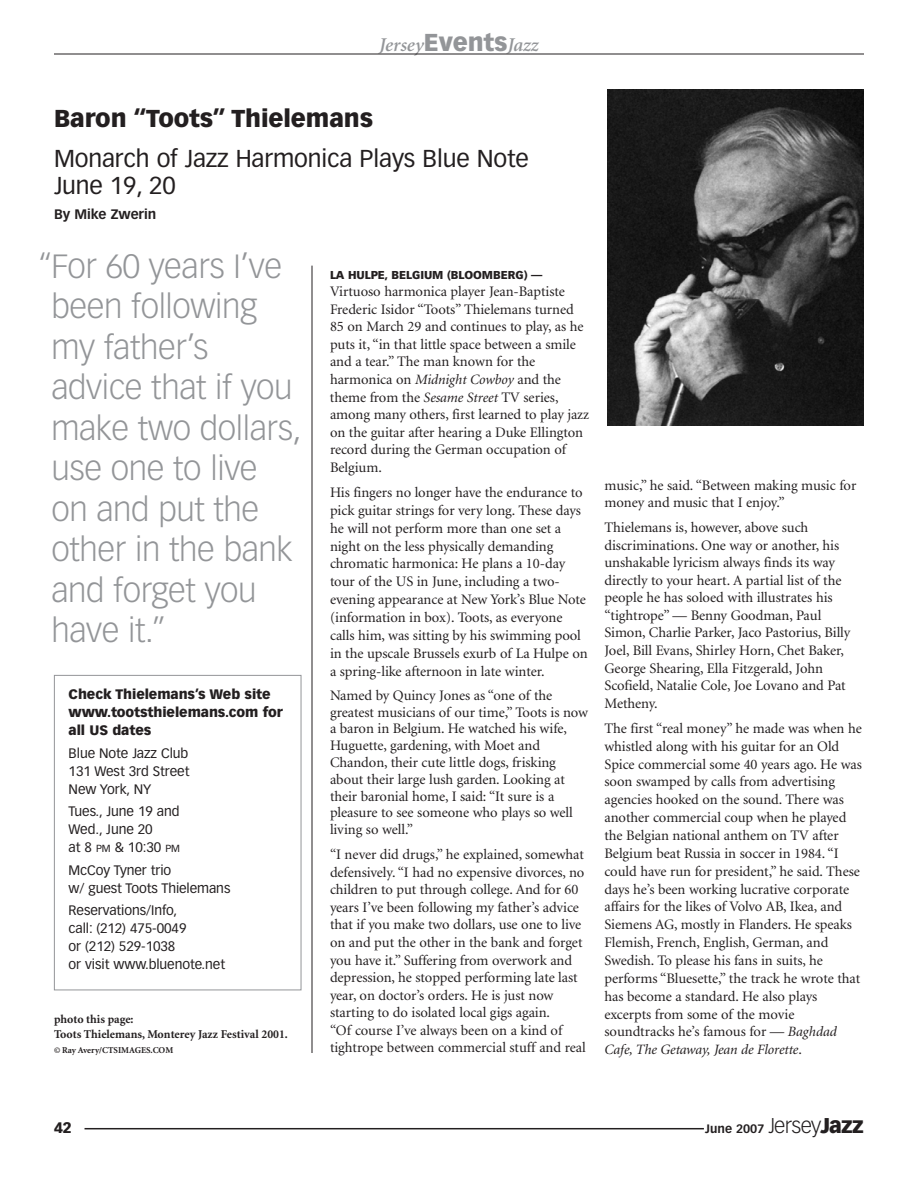
<style>
.page{position:relative;width:918px;height:1188px;background:#fff}
.page>*{position:absolute;margin:0;border:0;box-sizing:border-box;transform-origin:0 0}
.t1{font:300 33px/40.5px "Vectora LH";letter-spacing:-.01em;color:#939598}
.t2{font:24px/27px "Vectora LH";letter-spacing:-.005em;color:#231f20}
.t3{font:900 24px "Vectora LH";letter-spacing:-.005em;color:#231f20}
.t4{font:italic 600 19.5px "Minion";color:#939598}
.t5{font:900 15px "Vectora LH";color:#231f20}
.t6{font:14.55px/17.5px "Minion";letter-spacing:-.005em;color:#231f20}
.t7{font:italic 14.25px "Minion";letter-spacing:-.005em;color:#231f20}
.t8{font:13.5px/18px "Vectora LH";letter-spacing:-.005em;color:#231f20}
.t9{font:900 13.5px/18px "Vectora LH";letter-spacing:-.005em;color:#231f20}
.t10{font:700 13.5px "Vectora LH";letter-spacing:-.005em;color:#231f20}
.t11{font:700 12px/15px "Minion";color:#231f20}
.t12{font:700 12px "Vectora LH";color:#231f20}
.t13{font:900 11.25px "Vectora LH";letter-spacing:-.005em;color:#231f20}
.t14{font:700 9px "Minion";color:#231f20}
.s1{font-family:"Vectora LH";font-weight:900;font-style:normal;font-size:24px}
.s2{font-size:10.2px}
.s3{font-style:italic;font-size:14.25px}
.s4{font-style:normal;font-size:14.55px}
.s5{font-weight:300;font-size:21px}
.s6{font-weight:900;font-size:21px}
</style>
<div class="page">
<div style="left:54px;top:675px;width:247px;height:315px;border:1px solid #939598"></div>
<hr style="left:85px;top:1128px;width:619px;height:1px;background:#231f20">
<hr style="left:54px;top:54px;width:810px;height:1px;background:#231f20">
<hr style="left:312px;top:266px;width:1px;height:787px;background:#231f20">
<img style="left:608px;top:90px;width:256px;height:335px">
<h3 class="t4" style="left:379px;top:37px;width:161px">Jersey<span class="s1">Events</span>Jazz</h3>
<h2 class="t3" style="left:54px;top:108px;width:321px">Baron “Toots” Thielemans</h2>
<h2 class="t2" style="left:54px;top:147px;width:476px">Monarch of Jazz Harmonica Plays Blue Note<br>June 19, 20</h2>
<p class="t10" style="left:54px;top:209px;width:104px">By Mike Zwerin</p>
<h1 class="t1" style="left:51px;top:248px;width:251px;text-indent:-13px">“For 60 years I’ve been following my father’s advice that if you make two dollars, use one to live on and put the other in the bank and forget you have it.”</h1>
<p class="t9" style="left:69px;top:686px;width:216px">Check Thielemans’s Web site www.tootsthielemans.com for all US dates</p>
<p class="t8" style="left:69px;top:745px;width:122px;text-align:justify">Blue Note Jazz Club 131 West 3rd Street New York, NY</p>
<p class="t8" style="left:69px;top:803px;width:113px">Tues., June 19 and<br>Wed., June 20<br>at 8 <span class="s2">PM</span> &amp; 10:30 <span class="s2">PM</span></p>
<p class="t8" style="left:69px;top:862px;width:163px">McCoy Tyner trio<br>w/ guest Toots Thielemans</p>
<p class="t8" style="left:69px;top:902px;width:158px">Reservations/Info,<br>call: (212) 475-0049<br>or (212) 529-1038<br>or visit www.bluenote.net</p>
<p class="t11" style="left:54px;top:1012px;width:235px">photo this page:<br>Toots Thielemans, Monterey Jazz Festival 2001.</p>
<p class="t14" style="left:54px;top:1046px;width:121px">© Ray Avery/CTSIMAGES.COM</p>
<p class="t13" style="left:330px;top:270px;width:214px">LA HULPE, BELGIUM (BLOOMBERG) —</p>
<p class="t6" style="left:330px;top:284px;width:261px">Virtuoso harmonica player Jean-Baptiste Frederic Isidor “Toots” Thielemans turned 85 on March 29 and continues to play, as he puts it, “in that little space between a smile and a tear.” The man known for the harmonica on <span class="s3">Midnight Cowboy</span> and the theme from the <span class="s3">Sesame Street</span> TV series, among many others, first learned to play jazz on the guitar after hearing a Duke Ellington record during the German occupation of Belgium.</p>
<p class="t6" style="left:330px;top:485px;width:259px">His fingers no longer have the endurance to pick guitar strings for very long. These days he will not perform more than one set a night on the less physically demanding chromatic harmonica: He plans a 10-day tour of the US in June, including a two&shy;evening appearance at New York’s Blue Note (information in box). Toots, as everyone calls him, was sitting by his swimming pool in the upscale Brussels exurb of La Hulpe on a spring-like afternoon in late winter.</p>
<p class="t6" style="left:330px;top:688px;width:260px;line-height:16.8px">Named by Quincy Jones as “one of the greatest musicians of our time,” Toots is now a baron in Belgium. He watched his wife, Huguette, gardening, with Moet and Chandon, their cute little dogs, frisking about their large lush garden. Looking at their baronial home, I said: “It sure is a pleasure to see someone who plays so well living so well.”</p>
<p class="t6" style="left:330px;top:847px;width:257px">“I never did drugs,” he explained, somewhat defensively. “I had no expensive divorces, no children to put through college. And for 60 years I’ve been following my father’s advice that if you make two dollars, use one to live on and put the other in the bank and forget you have it.” Suffering from overwork and depression, he stopped performing late last year, on doctor’s orders. He is just now starting to do isolated local gigs again.<br>“Of course I’ve always been on a kind of tightrope between commercial stuff and real</p>
<p class="t6" style="left:605px;top:477px;width:253px">music,” he said. “Between making music for money and music that I enjoy.”</p>
<p class="t6" style="left:605px;top:520px;width:247px">Thielemans is, however, above such discriminations. One way or another, his unshakable lyricism always finds its way directly to your heart. A partial list of the people he has soloed with illustrates his “tightrope” — Benny Goodman, Paul Simon, Charlie Parker, Jaco Pastorius, Billy Joel, Bill Evans, Shirley Horn, Chet Baker, George Shearing, Ella Fitzgerald, John Scofield, Natalie Cole, Joe Lovano and Pat Metheny.</p>
<p class="t6" style="left:605px;top:721px;width:259px">The first “real money” he made was when he whistled along with his guitar for an Old Spice commercial some 40 years ago. He was soon swamped by calls from advertising agencies hooked on the sound. There was another commercial coup when he played the Belgian national anthem on TV after Belgium beat Russia in soccer in 1984. “I could have run for president,” he said. These days he’s been working lucrative corporate affairs for the likes of Volvo AB, Ikea, and Siemens AG, mostly in Flanders. He speaks Flemish, French, English, German, and Swedish. To please his fans in suits, he performs “Bluesette,” the track he wrote that has become a standard. He also plays excerpts from some of the movie soundtracks he’s famous for — <span class="s3">Baghdad</span></p>
<p class="t7" style="left:605px;top:1044px;width:199px">Cafe, The Getaway, Jean de Florette<span class="s4">.</span></p>
<p class="t5" style="left:54px;top:1121px;width:19px">42</p>
<p class="t12" style="left:705px;top:1124px;width:160px">June 2007 <span class="s5">Jersey</span><span class="s6">Jazz</span></p>
</div>
